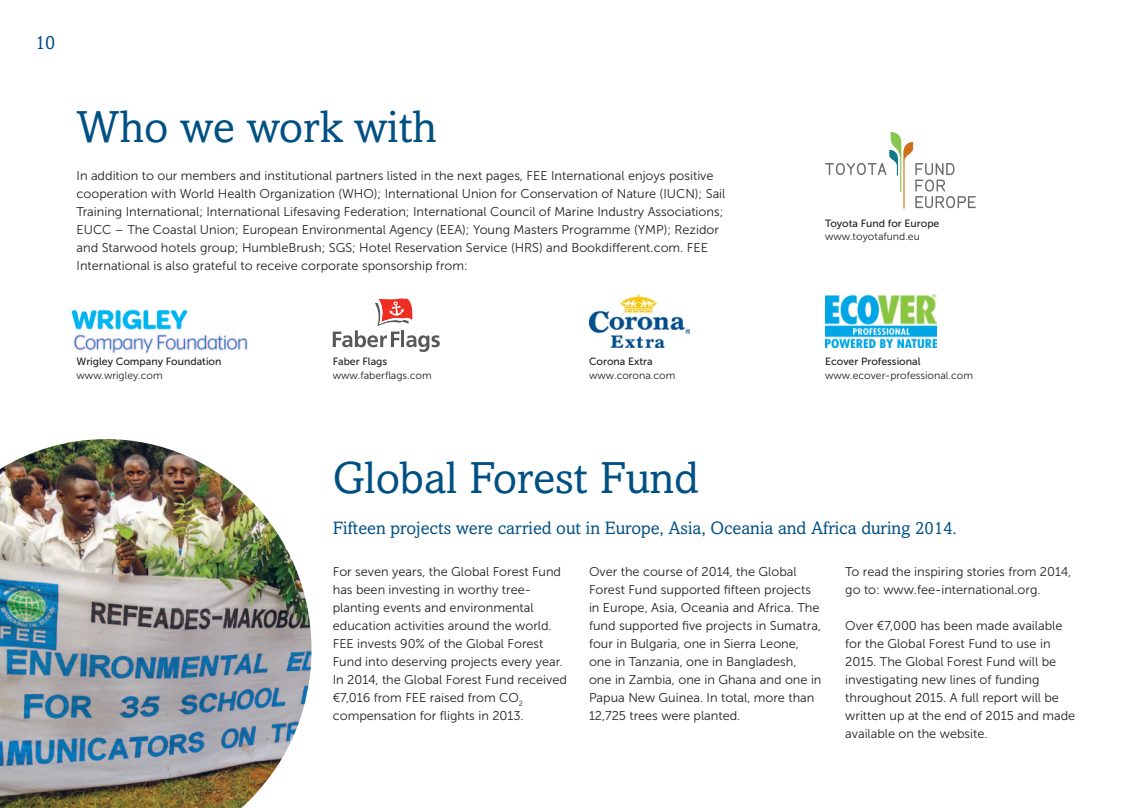
<style>
.page{position:relative;width:1127px;height:808px;background:#fff}
.page>*{position:absolute;margin:0;border:0;box-sizing:border-box;transform-origin:0 0}
.t1{font:45px "Amasis";color:#005083}
.t2{font:19.5px "Amasis";color:#005083}
.t3{font:18px "Amasis";color:#005083}
.t4{font:12.75px/18px "Museo Sans 300";color:#231f20}
.t5{font:10.5px "Museo Sans 300";color:#231f20}
.t6{font:10.5px "Museo Sans 500";color:#231f20}
</style>
<div class="page">
<img style="left:0;top:439px;width:311px;height:369px">
<svg style="left:825px;top:132px;width:151px;height:77px"></svg>
<svg style="left:333px;top:298px;width:107px;height:54px"></svg>
<img style="left:71px;top:309px;width:177px;height:45px">
<img style="left:825px;top:294px;width:112px;height:54px">
<img style="left:589px;top:294px;width:100px;height:54px">
<h2 class="t2" style="left:35px;top:31px;width:22px">10</h2>
<h1 class="t1" style="left:77px;top:101px;width:362px">Who we work with</h1>
<p class="t4" style="left:77px;top:167px;width:650px">In addition to our members and institutional partners listed in the next pages, FEE International enjoys positive cooperation with World Health Organization (WHO); International Union for Conservation of Nature (IUCN); Sail Training International; International Lifesaving Federation; International Council of Marine Industry Associations; EUCC – The Coastal Union; European Environmental Agency (EEA); Young Masters Programme (YMP); Rezidor and Starwood hotels group; HumbleBrush; SGS; Hotel Reservation Service (HRS) and Bookdifferent.com. FEE International is also grateful to receive corporate sponsorship from:</p>
<p class="t6" style="left:825px;top:217px;width:116px">Toyota Fund for Europe</p>
<p class="t5" style="left:825px;top:231px;width:96px">www.toyotafund.eu</p>
<p class="t6" style="left:77px;top:356px;width:146px">Wrigley Company Foundation</p>
<p class="t5" style="left:77px;top:369px;width:88px">www.wrigley.com</p>
<p class="t6" style="left:333px;top:356px;width:56px">Faber Flags</p>
<p class="t5" style="left:333px;top:369px;width:100px">www.faberflags.com</p>
<p class="t6" style="left:589px;top:356px;width:65px">Corona Extra</p>
<p class="t5" style="left:589px;top:369px;width:88px">www.corona.com</p>
<p class="t6" style="left:825px;top:356px;width:97px">Ecover Professional</p>
<p class="t5" style="left:825px;top:369px;width:149px">www.ecover-professional.com</p>
<h1 class="t1" style="left:333px;top:451px;width:367px">Global Forest Fund</h1>
<h3 class="t3" style="left:333px;top:517px;width:626px">Fifteen projects were carried out in Europe, Asia, Oceania and Africa during 2014.</h3>
<p class="t4" style="left:333px;top:563px;width:236px">For seven years, the Global Forest Fund has been investing in worthy tree&shy;planting events and environmental education activities around the world.<br>FEE invests 90% of the Global Forest Fund into deserving projects every year.<br>In 2014, the Global Forest Fund received €7,016 from FEE raised from CO<sub>2 </sub>compensation for flights in 2013.</p>
<p class="t4" style="left:589px;top:563px;width:234px">Over the course of 2014, the Global Forest Fund supported fifteen projects in Europe, Asia, Oceania and Africa. The fund supported five projects in Sumatra, four in Bulgaria, one in Sierra Leone, one in Tanzania, one in Bangladesh, one in Zambia, one in Ghana and one in Papua New Guinea. In total, more than 12,725 trees were planted.</p>
<p class="t4" style="left:845px;top:563px;width:227px">To read the inspiring stories from 2014, go to: www.fee-international.org.</p>
<p class="t4" style="left:845px;top:617px;width:231px">Over €7,000 has been made available for the Global Forest Fund to use in 2015. The Global Forest Fund will be investigating new lines of funding throughout 2015. A full report will be written up at the end of 2015 and made available on the website.</p>
</div>
